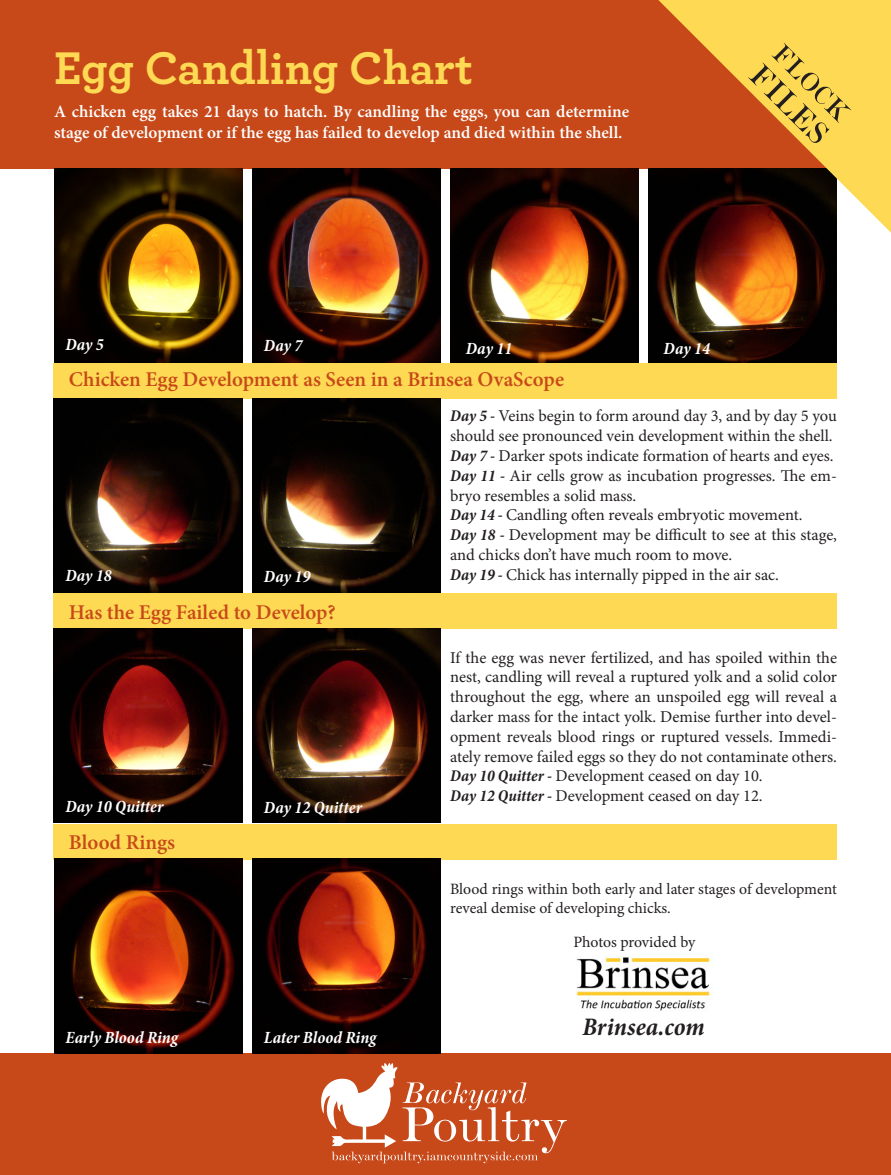
<style>
.page{position:relative;width:891px;height:1175px;background:#fff}
.page>*{position:absolute;margin:0;border:0;box-sizing:border-box;transform-origin:0 0}
.Subhead{font:700 48px "Archer";color:#fed953}
.t1{font:italic 700 condensed 25.5px "Minion Pro";color:#231f20}
.t2{font:600 21px "Minion Pro";color:#c74919}
.t3{font:600 17.25px/20.7px "Minion Pro";color:#fff}
.t4{font:italic 700 condensed 17.25px "Minion Pro";color:#fff}
.t5{font:16.5px/19.8px "Minion Pro";letter-spacing:-.005em;color:#231f20}
.t6{font:15.75px/18.9px "Minion Pro";color:#231f20}
.s1{font-weight:700;font-style:italic;font-stretch:condensed}
</style>
<div class="page">
<div style="left:54px;top:363px;width:783px;height:36px;background:#fed953"></div>
<div style="left:54px;top:593px;width:783px;height:36px;background:#fed953"></div>
<div style="left:54px;top:823px;width:783px;height:36px;background:#fed953"></div>
<div style="left:0;top:0;width:891px;height:169px;background:#c74919"></div>
<div style="left:0;top:1053px;width:891px;height:121px;background:#c74919"></div>
<svg style="left:321px;top:1063px;width:246px;height:100px"></svg>
<img style="left:54px;top:169px;width:189px;height:194px">
<img style="left:252px;top:629px;width:189px;height:194px">
<img style="left:648px;top:169px;width:189px;height:194px">
<img style="left:252px;top:169px;width:189px;height:194px">
<img style="left:54px;top:859px;width:189px;height:194px">
<img style="left:54px;top:399px;width:189px;height:194px">
<img style="left:54px;top:629px;width:189px;height:194px">
<img style="left:450px;top:169px;width:189px;height:194px">
<img style="left:252px;top:859px;width:189px;height:194px">
<img style="left:252px;top:399px;width:189px;height:194px">
<img style="left:576px;top:955px;width:135px;height:56px">
<svg style="left:658px;top:0;width:233px;height:233px"></svg>
<svg style="left:748px;top:43px;width:103px;height:101px;background:#e0b145"></svg>
<p class="Subhead" style="left:54px;top:30px;width:420px">Egg Candling Chart</p>
<p class="t3" style="left:54px;top:101px;width:577px">A chicken egg takes 21 days to hatch. By candling the eggs, you can determine stage of development or if the egg has failed to develop and died within the shell.</p>
<p class="t4" style="left:65px;top:333px;width:40px">Day 5</p>
<p class="t4" style="left:264px;top:333px;width:40px">Day 7</p>
<p class="t4" style="left:466px;top:336px;width:48px">Day 11</p>
<p class="t2" style="left:69px;top:365px;width:497px">Chicken Egg Development as Seen in a Brinsea OvaScope</p>
<p class="t4" style="left:664px;top:336px;width:48px">Day 14</p>
<p class="t4" style="left:65px;top:564px;width:48px">Day 18</p>
<p class="t4" style="left:264px;top:564px;width:48px">Day 19</p>
<p class="t2" style="left:69px;top:597px;width:268px">Has the Egg Failed to Develop?</p>
<p class="t4" style="left:65px;top:795px;width:100px">Day 10 Quitter</p>
<p class="t4" style="left:264px;top:795px;width:100px">Day 12 Quitter</p>
<p class="t2" style="left:69px;top:828px;width:108px">Blood Rings</p>
<p class="t4" style="left:65px;top:1026px;width:114px">Early Blood Ring</p>
<p class="t4" style="left:264px;top:1026px;width:114px">Later Blood Ring</p>
<p class="t5" style="left:450px;top:406px;width:388px"><span class="s1">Day 5 -</span> Veins begin to form around day 3, and by day 5 you should see pronounced vein development within the shell.</p>
<p class="t5" style="left:450px;top:446px;width:385px"><span class="s1">Day 7 -</span> Darker spots indicate formation of hearts and eyes.</p>
<p class="t5" style="left:450px;top:466px;width:388px"><span class="s1">Day 11 -</span> Air cells grow as incubation progresses. The em&shy;bryo resembles a solid mass.</p>
<p class="t5" style="left:450px;top:505px;width:354px"><span class="s1">Day 14 -</span> Candling often reveals embryotic movement.</p>
<p class="t5" style="left:450px;top:525px;width:388px"><span class="s1">Day 18 -</span> Development may be difficult to see at this stage, and chicks don’t have much room to move.</p>
<p class="t5" style="left:450px;top:565px;width:330px"><span class="s1">Day 19 -</span> Chick has internally pipped in the air sac.</p>
<p class="t5" style="left:450px;top:647px;width:388px;text-align:justify">If the egg was never fertilized, and has spoiled within the nest, candling will reveal a ruptured yolk and a solid color throughout the egg, where an unspoiled egg will reveal a darker mass for the intact yolk. Demise further into devel&shy;opment reveals blood rings or ruptured vessels. Immedi&shy;ately remove failed eggs so they do not contaminate others.</p>
<p class="t5" style="left:450px;top:766px;width:314px"><span class="s1">Day 10 Quitter -</span> Development ceased on day 10.</p>
<p class="t5" style="left:450px;top:786px;width:314px"><span class="s1">Day 12 Quitter -</span> Development ceased on day 12.</p>
<p class="t6" style="left:450px;top:879px;width:388px">Blood rings within both early and later stages of development reveal demise of developing chicks.</p>
<p class="t6" style="left:573px;top:932px;width:124px">Photos provided by</p>
<p class="t1" style="left:583px;top:1008px;width:124px">Brinsea.com</p>
</div>
